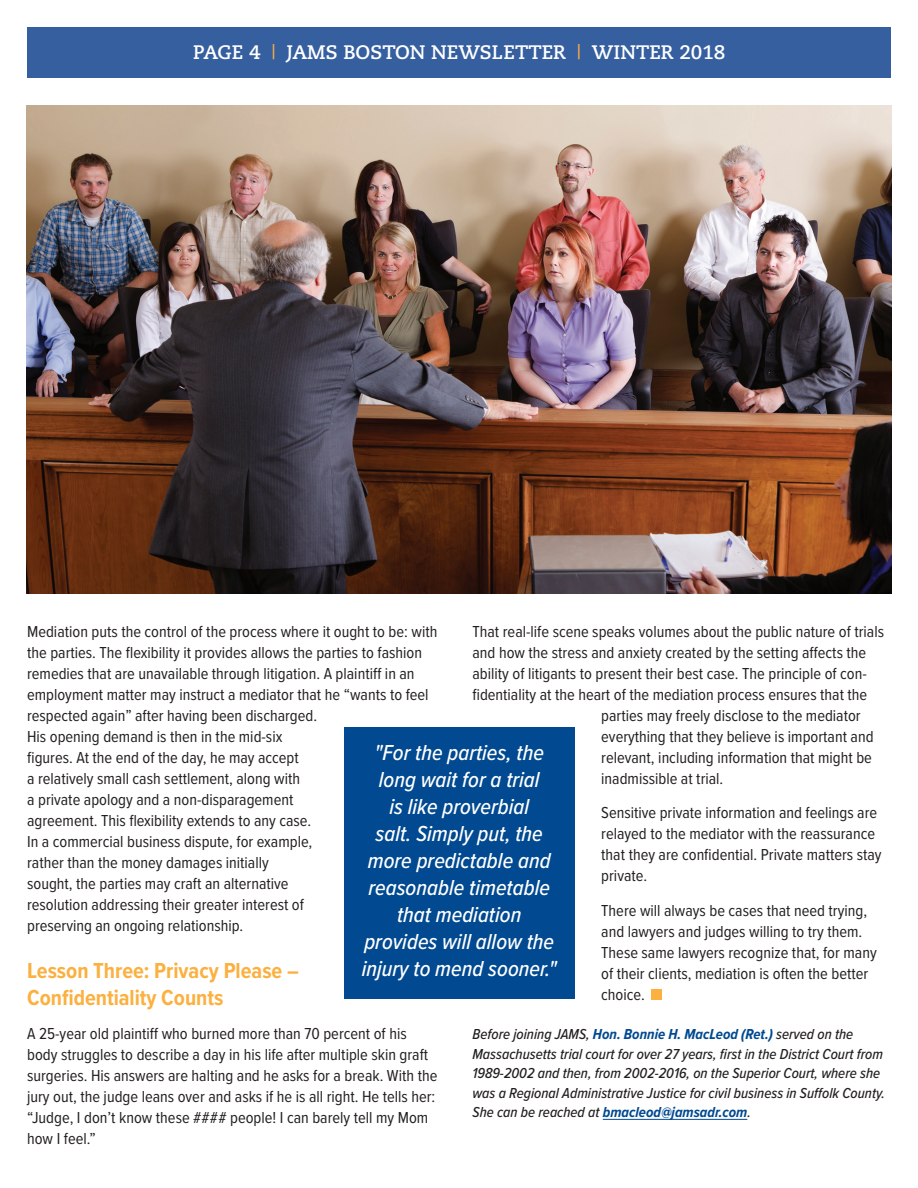
<style>
.page{position:relative;width:918px;height:1188px;background:#fff}
.page>*{position:absolute;margin:0;border:0;box-sizing:border-box;transform-origin:0 0}
.t1{font:italic 500 22.5px/27px "Proxima Nova Cond";color:#fff;text-align:center}
.t2{font:700 22.5px/27px "Proxima Nova Cond";color:#fbb03f}
.t3{font:700 19.5px "Caecilia";color:#fff}
.t4{font:16.5px/21px "Proxima Nova Cond";color:#231f20}
.t5{font:italic 500 15px/19.5px "Proxima Nova Cond";color:#231f20}
.s1{font-weight:400;color:#fbb03f}
.s2{font-weight:700;color:#014990}
</style>
<div class="page">
<div style="left:651px;top:990px;width:11px;height:10px;background:#fbb03f"></div>
<hr style="left:603px;top:1119px;width:144px;height:1px;background:#014990">
<div style="left:27px;top:27px;width:864px;height:51px;background:#365fa0"></div>
<img style="left:27px;top:106px;width:864px;height:488px">
<div style="left:344px;top:727px;width:230px;height:271px;background:#014990"></div>
<p class="t3" style="left:193px;top:41px;width:534px">PAGE 4 <span class="s1">|</span> JAMS BOSTON NEWSLETTER <span class="s1">|</span> WINTER 2018</p>
<p class="t4" style="left:472px;top:621px;width:413px">That real-life scene speaks volumes about the public nature of trials</p>
<p class="t4" style="left:472px;top:642px;width:395px">and how the stress and anxiety created by the setting affects the</p>
<p class="t4" style="left:472px;top:663px;width:396px">ability of litigants to present their best case. The principle of con-</p>
<p class="t4" style="left:472px;top:684px;width:396px">fidentiality at the heart of the mediation process ensures that the</p>
<p class="t4" style="left:601px;top:705px;width:261px">parties may freely disclose to the mediator</p>
<p class="t4" style="left:601px;top:726px;width:274px">everything that they believe is important and</p>
<p class="t4" style="left:601px;top:747px;width:272px">relevant, including information that might be</p>
<p class="t4" style="left:601px;top:768px;width:124px">inadmissible at trial.</p>
<p class="t4" style="left:601px;top:802px;width:282px">Sensitive private information and feelings are relayed to the mediator with the reassurance that they are confidential. Private matters stay private.</p>
<p class="t4" style="left:601px;top:900px;width:277px">There will always be cases that need trying, and lawyers and judges willing to try them.<br>These same lawyers recognize that, for many of their clients, mediation is often the better choice.</p>
<p class="t5" style="left:472px;top:1025px;width:414px">Before joining JAMS, <span class="s2">Hon. Bonnie H. MacLeod (Ret.)</span> served on the Massachusetts trial court for over 27 years, first in the District Court from 1989-2002 and then, from 2002-2016, on the Superior Court, where she was a Regional Administrative Justice for civil business in Suffolk County.<br>She can be reached at <span class="s2">bmacleod@jamsadr.com</span>.</p>
<p class="t4" style="left:27px;top:621px;width:412px">Mediation puts the control of the process where it ought to be: with the parties. The flexibility it provides allows the parties to fashion remedies that are unavailable through litigation. A plaintiff in an employment matter may instruct a mediator that he “wants to feel respected again” after having been discharged.<br>His opening demand is then in the mid-six<br>figures. At the end of the day, he may accept<br>a relatively small cash settlement, along with<br>a private apology and a non-disparagement<br>agreement. This flexibility extends to any case.<br>In a commercial business dispute, for example,<br>rather than the money damages initially<br>sought, the parties may craft an alternative<br>resolution addressing their greater interest of<br>preserving an ongoing relationship.</p>
<h1 class="t2" style="left:27px;top:958px;width:273px">Lesson Three: Privacy Please –<br>Confidentiality Counts</h1>
<p class="t4" style="left:27px;top:1024px;width:412px">A 25-year old plaintiff who burned more than 70 percent of his body struggles to describe a day in his life after multiple skin graft surgeries. His answers are halting and he asks for a break. With the jury out, the judge leans over and asks if he is all right. He tells her: “Judge, I don’t know these #### people! I can barely tell my Mom how I feel.”</p>
<h1 class="t1" style="left:362px;top:739px;width:197px">"For the parties, the long wait for a trial<br>is like proverbial<br>salt. Simply put, the more predictable and reasonable timetable that mediation provides will allow the injury to mend sooner."</h1>
</div>
